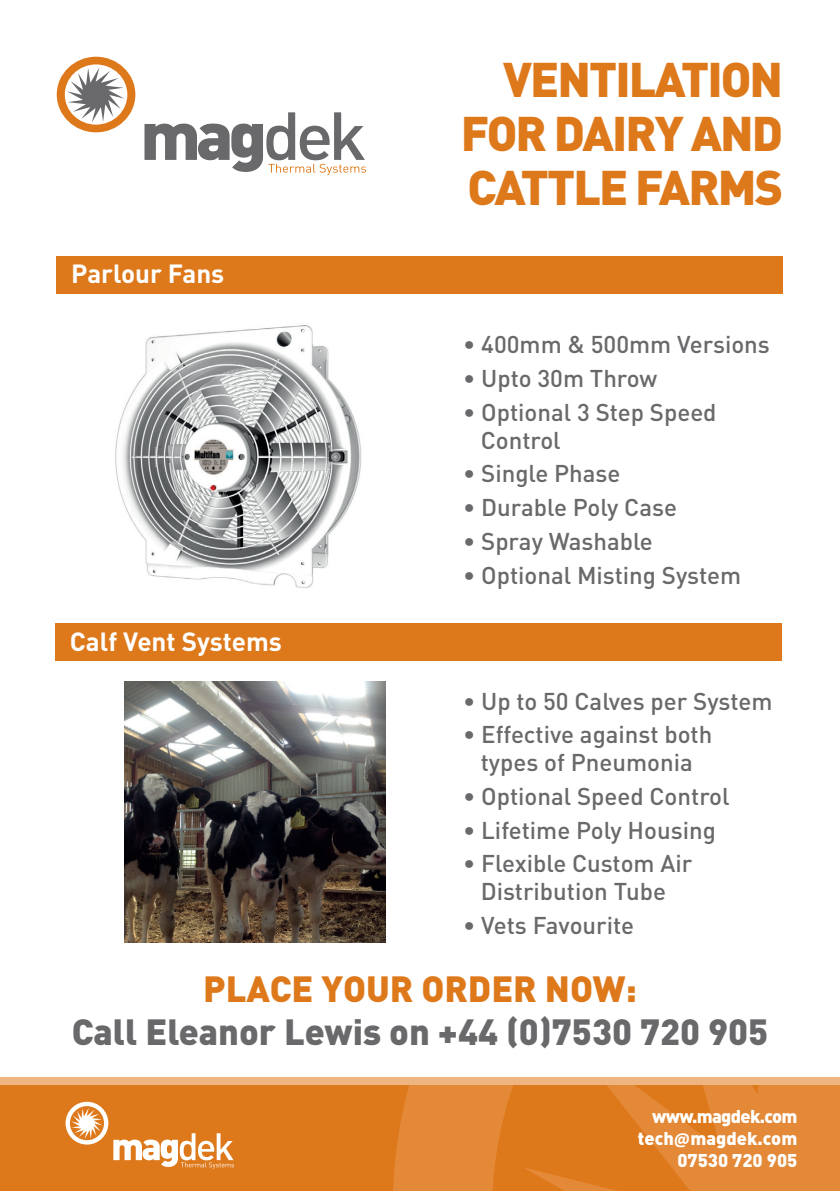
<style>
.page{position:relative;width:840px;height:1191px;background:#fff}
.page>*{position:absolute;margin:0;border:0;box-sizing:border-box;transform-origin:0 0}
.t1{font:900 48px/54.2px "DIN";letter-spacing:-.04em;color:#de791b;text-align:justify}
.t2{font:900 36px "DIN";color:#69696c}
.t3{font:900 36px "DIN";color:#de791b}
.t4{font:700 26px "DIN";color:#fff}
.t5{font:500 24px/28px "DIN";color:#69696c;text-align:center}
.t6{font:900 18.2px/22px "DIN";color:#fff;text-align:right}
.s1{font-family:"Calibri";font-weight:700}
</style>
<div class="page">
<img style="left:115px;top:325px;width:247px;height:263px">
<div style="left:0;top:1080px;width:839px;height:111px;background:#de791b"></div>
<svg style="left:393px;top:1085px;width:120px;height:106px;fill:#e38938"></svg>
<svg style="left:523px;top:1085px;width:316px;height:106px"></svg>
<div style="left:0;top:1077px;width:839px;height:8px;background:#efb580"></div>
<svg style="left:144px;top:112px;width:222px;height:63px"></svg>
<svg style="left:57px;top:57px;width:78px;height:75px"></svg>
<svg style="left:65px;top:1101px;width:169px;height:67px"></svg>
<img style="left:125px;top:681px;width:260px;height:261px">
<div style="left:57px;top:256px;width:725px;height:37px;background:#de791b"></div>
<div style="left:55px;top:624px;width:726px;height:37px;background:#de791b"></div>
<p class="t4" style="left:71px;top:257px;width:154px">Parlour Fans</p>
<p class="t4" style="left:70px;top:624px;width:213px">Calf Vent Systems</p>
<h1 class="t1" style="left:460px;top:50px;width:323px;text-indent:42px">VENTILATION FOR DAIRY AND CATTLE FARMS</h1>
<p class="t5" style="left:463px;top:330px;width:308px">• 400mm &amp; 500mm Versions</p>
<p class="t5" style="left:463px;top:363px;width:195px">• Upto 30m Throw</p>
<p class="t5" style="left:480px;top:397px;width:237px;text-align:left;text-indent:-18px">• Optional 3 Step Speed<br>Control</p>
<p class="t5" style="left:463px;top:459px;width:159px">• Single Phase</p>
<p class="t5" style="left:463px;top:492px;width:215px">• Durable Poly Case</p>
<p class="t5" style="left:463px;top:526px;width:191px">• Spray Washable</p>
<p class="t5" style="left:463px;top:560px;width:279px">• Optional Misting System</p>
<p class="t5" style="left:463px;top:686px;width:310px">• Up to 50 Calves per System</p>
<p class="t5" style="left:463px;top:720px;width:250px">• Effective against both types of Pneumonia</p>
<p class="t5" style="left:463px;top:781px;width:268px">• Optional Speed Control</p>
<p class="t5" style="left:463px;top:815px;width:254px">• Lifetime Poly Housing</p>
<p class="t5" style="left:463px;top:849px;width:230px">• Flexible Custom Air<br>Distribution Tube</p>
<p class="t5" style="left:463px;top:910px;width:172px">• Vets Favourite</p>
<h2 class="t3" style="left:203px;top:964px;width:435px">PLACE YOUR ORDER NOW:</h2>
<h2 class="t2" style="left:72px;top:1007px;width:697px">Call Eleanor Lewis on +44 (0)7530 720 905</h2>
<p class="t6" style="left:637px;top:1104px;width:161px">www.magdek.com tech<span class="s1">@</span>magdek.com<br>07530 720 905</p>
</div>
